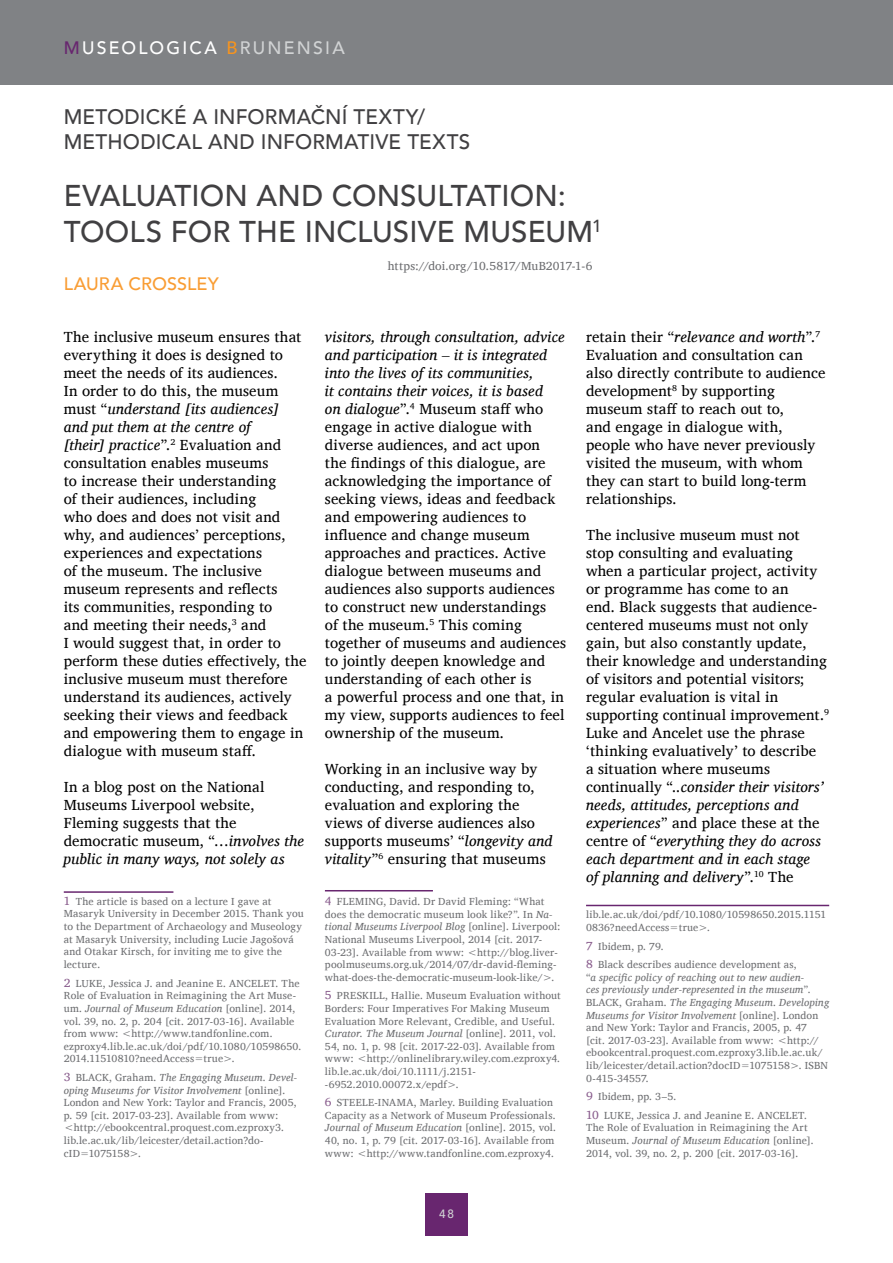
<style>
.page{position:relative;width:893px;height:1263px;background:#fff}
.page>*{position:absolute;margin:0;border:0;box-sizing:border-box;transform-origin:0 0}
.t1{font:500 30px/36px "Avenir";letter-spacing:.005em;color:#414042}
.t2{font:500 21px/25.2px "Avenir";letter-spacing:.01em;color:#414042}
.t3{font:500 18px "Avenir";letter-spacing:.125em;color:#fff}
.t4{font:500 18px "Avenir";color:#f99d34}
.t5{font:15px/18px "Charis SIL";letter-spacing:.01em;color:#000}
.t6{font:12px "Charis SIL";letter-spacing:.005em;color:#6d6e71}
.t7{font:500 12px "Avenir";color:#d1d3d4}
.t8{font:10.5px/12.6px "Charis SIL";letter-spacing:.015em;color:#6d6e71}
.s1{color:#68266f}
.s2{color:#f7941e}
.s3{color:#d1d3d4}
.s4{font-style:italic}
.s5{font-size:12px;color:#895d8d}
</style>
<div class="page">
<div style="left:0;top:0;width:893px;height:85px;background:#808285"></div>
<div style="left:425px;top:1193px;width:43px;height:42px;background:#68266f"></div>
<hr style="left:325px;top:890px;width:108px;height:1px;background:#68266f">
<hr style="left:586px;top:905px;width:243px;height:1px;background:#68266f">
<hr style="left:64px;top:891px;width:109px;height:2px;background:#68266f">
<p class="t3" style="left:64px;top:32px;width:282px"><span class="s1">M</span>USEOLOGICA <span class="s2">B</span><span class="s3">RUNENSIA</span></p>
<h2 class="t2" style="left:64px;top:103px;width:408px">METODICKÉ A INFORMAČNÍ TEXTY/<br>METHODICAL AND INFORMATIVE TEXTS</h2>
<h1 class="t1" style="left:64px;top:176px;width:539px">EVALUATION AND CONSULTATION:<br>TOOLS FOR THE INCLUSIVE MUSEUM<sup>1</sup></h1>
<p class="t4" style="left:64px;top:268px;width:157px">LAURA CROSSLEY</p>
<p class="t6" style="left:388px;top:259px;width:206px">https://doi.org/10.5817/MuB2017-1-6</p>
<p class="t5" style="left:64px;top:328px;width:244px">The inclusive museum ensures that everything it does is designed to meet the needs of its audiences.<br>In order to do this, the museum must “<span class="s4">understand [its audiences] and put them at the centre of<br>[their] practice</span>”.<sup>2</sup> Evaluation and consultation enables museums<br>to increase their understanding<br>of their audiences, including<br>who does and does not visit and why, and audiences’ perceptions, experiences and expectations<br>of the museum. The inclusive museum represents and reflects<br>its communities, responding to<br>and meeting their needs,<sup>3</sup> and<br>I would suggest that, in order to perform these duties effectively, the inclusive museum must therefore understand its audiences, actively seeking their views and feedback and empowering them to engage in dialogue with museum staff.</p>
<p class="t5" style="left:64px;top:778px;width:242px">In a blog post on the National<br>Museums Liverpool website,<br>Fleming suggests that the democratic museum, “<span class="s4">…involves the public in many ways, not solely as</span></p>
<p class="t8" style="left:64px;top:895px;width:241px"><span class="s5">1</span> The article is based on a lecture I gave at Masaryk University in December 2015. Thank you to the Department of Archaeology and Museology at Masaryk University, including Lucie Jagošová and Otakar Kirsch, for inviting me to give the lecture.</p>
<p class="t8" style="left:64px;top:977px;width:239px"><span class="s5">2</span> LUKE, Jessica J. and Jeanine E. ANCELET. The Role of Evaluation in Reimagining the Art Muse&shy;um. <span class="s4">Journal of Museum Education</span> [online]. 2014, vol. 39, no. 2, p. 204 [cit. 2017-03-16]. Available from www: &lt;http://www.tandfonline.com. ezproxy4.lib.le.ac.uk/doi/pdf/10.1080/10598650.<br>2014.11510810?needAccess=true&gt;.</p>
<p class="t8" style="left:64px;top:1071px;width:235px"><span class="s5">3</span> BLACK, Graham. <span class="s4">The Engaging Museum</span>. <span class="s4">Devel&shy;oping Museums for Visitor Involvement</span> [online].<br>London and New York: Taylor and Francis, 2005, p. 59 [cit. 2017-03-23]. Available from www: &lt;http://ebookcentral.proquest.com.ezproxy3. lib.le.ac.uk/lib/leicester/detail.action?do&shy;cID=1075158&gt;.</p>
<p class="t5" style="left:325px;top:328px;width:243px"><span class="s4">visitors, through consultation, advice and participation – it is integrated into the lives of its communities,<br>it contains their voices, it is based<br>on dialogue</span>”.<sup>4</sup> Museum staff who engage in active dialogue with diverse audiences, and act upon<br>the findings of this dialogue, are acknowledging the importance of seeking views, ideas and feedback and empowering audiences to influence and change museum approaches and practices. Active dialogue between museums and audiences also supports audiences to construct new understandings<br>of the museum.<sup>5</sup> This coming together of museums and audiences to jointly deepen knowledge and understanding of each other is<br>a powerful process and one that, in my view, supports audiences to feel ownership of the museum.</p>
<p class="t5" style="left:325px;top:760px;width:229px">Working in an inclusive way by conducting, and responding to, evaluation and exploring the views of diverse audiences also supports museums’ “<span class="s4">longevity and vitality</span>”<sup>6</sup> ensuring that museums</p>
<p class="t8" style="left:325px;top:895px;width:237px"><span class="s5">4</span> FLEMING, David. Dr David Fleming: “What does the democratic museum look like?”. In <span class="s4">Na&shy;tional Museums Liverpool Blog</span> [online]. Liverpool:<br>National Museums Liverpool, 2014 [cit. 2017- 03-23]. Available from www: &lt;http://blog.liver&shy;poolmuseums.org.uk/2014/07/dr-david-fleming&shy;what-does-the-democratic-museum-look-like/&gt;.</p>
<p class="t8" style="left:325px;top:989px;width:237px"><span class="s5">5</span> PRESKILL, Hallie. Museum Evaluation without Borders: Four Imperatives For Making Museum Evaluation More Relevant, Credible, and Useful.<br><span class="s4">Curator. The Museum Journal</span> [online]. 2011, vol.<br>54, no. 1, p. 98 [cit. 2017-22-03]. Available from www: &lt;http://onlinelibrary.wiley.com.ezproxy4. lib.le.ac.uk/doi/10.1111/j.2151- -6952.2010.00072.x/epdf&gt;.</p>
<p class="t8" style="left:325px;top:1096px;width:233px"><span class="s5">6</span> STEELE-INAMA, Marley. Building Evaluation Capacity as a Network of Museum Professionals.<br><span class="s4">Journal of Museum Education</span> [online]. 2015, vol.<br>40, no. 1, p. 79 [cit. 2017-03-16]. Available from www: &lt;http://www.tandfonline.com.ezproxy4.</p>
<p class="t7" style="left:439px;top:1203px;width:16px">48</p>
<p class="t5" style="left:586px;top:328px;width:241px">retain their “<span class="s4">relevance and worth</span>”.<sup>7<br></sup>Evaluation and consultation can also directly contribute to audience development<sup>8</sup> by supporting museum staff to reach out to,<br>and engage in dialogue with, people who have never previously visited the museum, with whom they can start to build long-term relationships.</p>
<p class="t5" style="left:586px;top:526px;width:245px">The inclusive museum must not stop consulting and evaluating when a particular project, activity or programme has come to an<br>end. Black suggests that audience&shy;centered museums must not only gain, but also constantly update, their knowledge and understanding of visitors and potential visitors; regular evaluation is vital in supporting continual improvement.<sup>9<br></sup>Luke and Ancelet use the phrase ‘thinking evaluatively’ to describe<br>a situation where museums continually “<span class="s4">..consider their visitors’ needs, attitudes, perceptions and experiences</span>” and place these at the centre of “<span class="s4">everything they do across each department and in each stage<br>of planning and delivery</span>”.<sup>10</sup> The</p>
<p class="t8" style="left:586px;top:908px;width:242px">lib.le.ac.uk/doi/pdf/10.1080/10598650.2015.1151<br>0836?needAccess=true&gt;.</p>
<p class="t8" style="left:586px;top:936px;width:212px;line-height:18.6px"><span class="s5">7</span> Ibidem, p. 79.<br><span class="s5">8</span> Black describes audience development as,</p>
<p class="t8" style="left:586px;top:971px;width:244px">“<span class="s4">a specific policy of reaching out to new audien-<br>ces previously under-represented in the museum</span>”.<br>BLACK, Graham. <span class="s4">The Engaging Museum</span>. <span class="s4">Developing Museums for Visitor Involvement</span> [online]. London and New York: Taylor and Francis, 2005, p. 47<br>[cit. 2017-03-23]. Available from www: &lt;http:// ebookcentral.proquest.com.ezproxy3.lib.le.ac.uk/ lib/leicester/detail.action?docID=1075158&gt;. ISBN 0-415-34557.</p>
<p class="t8" style="left:586px;top:1087px;width:222px;line-height:18.6px"><span class="s5">9</span> Ibidem, pp. 3–5.<br><span class="s5">10</span> LUKE, Jessica J. and Jeanine E. ANCELET.</p>
<p class="t8" style="left:586px;top:1121px;width:229px">The Role of Evaluation in Reimagining the Art<br>Museum. <span class="s4">Journal of Museum Education</span> [online].<br>2014, vol. 39, no. 2, p. 200 [cit. 2017-03-16].</p>
</div>
